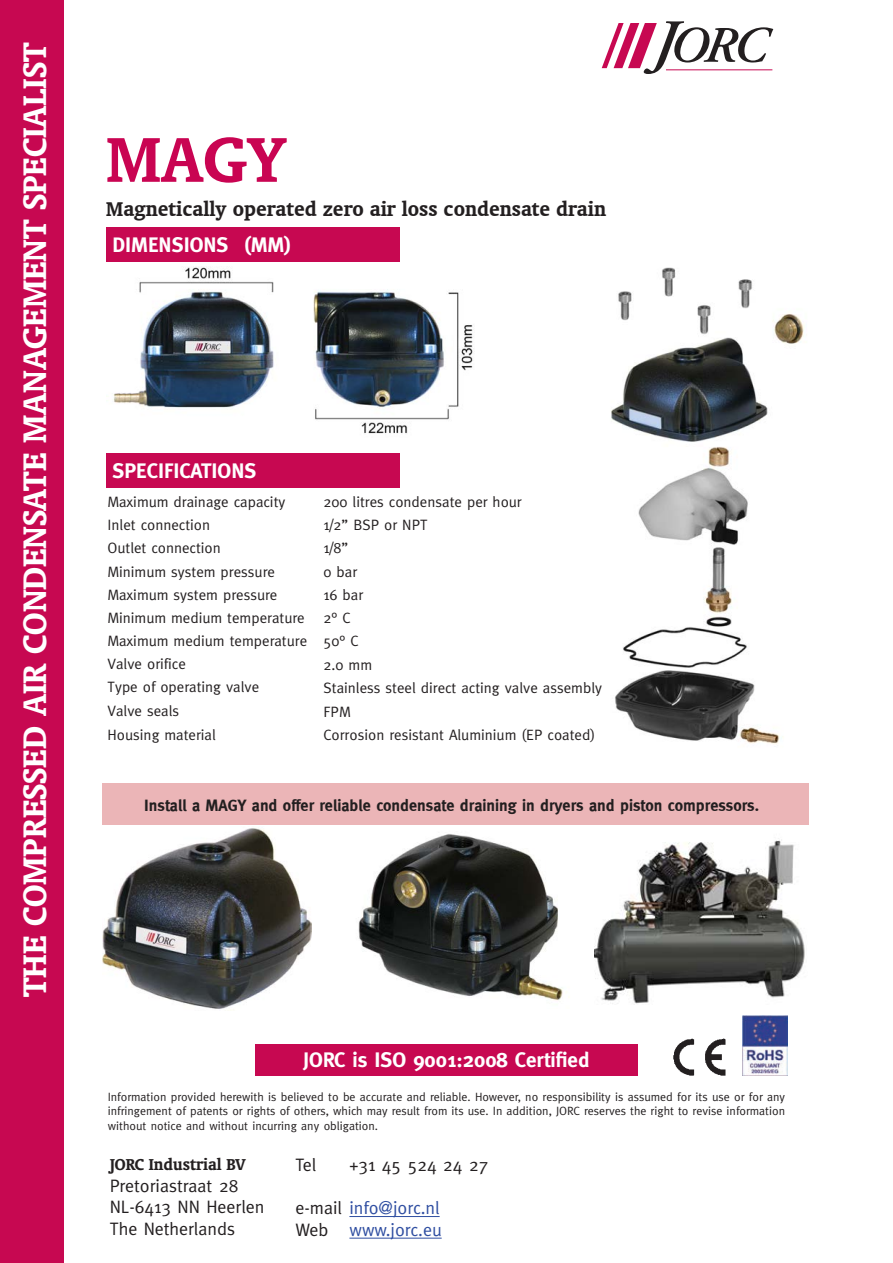
<style>
.page{position:relative;width:893px;height:1263px;background:#fff}
.page>*{position:absolute;margin:0;border:0;box-sizing:border-box;transform-origin:0 0}
.t1{font:700 72px "Oranda BT";color:#c90452}
.t2{font:700 37.2px "Oranda BT";color:#fff}
.t3{font:700 22.5px "Oranda BT";color:#231f20}
.t4{font:700 21px "Meta";color:#fff}
.t5{font:18px/21.6px "Meta";color:#231f20}
.t6{font:18px/21.6px "Meta";color:#2f4ea1}
.t7{font:700 18px "Oranda BT";color:#231f20}
.t8{font:700 16.5px "Meta";color:#231f20}
.t9{font:15px/23.4px "Meta";color:#231f20}
.t10{font:12px/14.4px "Meta";color:#231f20;text-align:justify}
.s1{color:#231f20}
</style>
<div class="page">
<div style="left:106px;top:227px;width:294px;height:35px;background:#c70851"></div>
<div style="left:106px;top:453px;width:294px;height:35px;background:#c70851"></div>
<svg style="left:602px;top:21px;width:171px;height:53px"></svg>
<hr style="left:666px;top:69px;width:106px;height:1px;background:#c70851">
<hr style="left:349px;top:1216px;width:91px;height:1px;background:#2f4ea1">
<hr style="left:349px;top:1238px;width:93px;height:1px;background:#2f4ea1">
<div style="left:0;top:0;width:64px;height:1263px;background:#c70851"></div>
<div style="left:255px;top:1044px;width:382px;height:32px;background:#c70851"></div>
<img style="left:743px;top:1015px;width:44px;height:61px">
<img style="left:673px;top:1038px;width:53px;height:38px">
<img style="left:106px;top:267px;width:367px;height:167px">
<img style="left:611px;top:267px;width:193px;height:477px">
<img style="left:358px;top:834px;width:205px;height:166px">
<img style="left:595px;top:839px;width:210px;height:165px">
<div style="left:103px;top:784px;width:706px;height:41px;background:#ebb5b7"></div>
<img style="left:102px;top:828px;width:209px;height:181px">
<h2 class="t2" style="left:12px;top:997px;width:956px;rotate:-90deg">THE COMPRESSED AIR CONDENSATE MANAGEMENT SPECIALIST</h2>
<h1 class="t1" style="left:106px;top:117px;width:182px">MAGY</h1>
<h3 class="t3" style="left:106px;top:196px;width:501px">Magnetically operated zero air loss condensate drain</h3>
<h3 class="t4" style="left:112px;top:233px;width:180px">DIMENSIONS (MM)</h3>
<h3 class="t4" style="left:112px;top:458px;width:145px">SPECIFICATIONS</h3>
<p class="t9" style="left:108px;top:490px;width:179px">Maximum drainage capacity<br>Inlet connection<br>Outlet connection<br>Minimum system pressure<br>Maximum system pressure</p>
<p class="t9" style="left:324px;top:490px;width:200px">200 litres condensate per hour<br>1/2” BSP or NPT<br>1/8”<br>0 bar<br>16 bar</p>
<p class="t9" style="left:108px;top:606px;width:199px">Minimum medium temperature</p>
<p class="t9" style="left:324px;top:606px;width:28px">2° C</p>
<p class="t9" style="left:108px;top:629px;width:201px">Maximum medium temperature<br>Valve orifice<br>Type of operating valve<br>Valve seals<br>Housing material</p>
<p class="t9" style="left:323px;top:629px;width:280px">50° C<br>2.0 mm<br>Stainless steel direct acting valve assembly<br>FPM<br>Corrosion resistant Aluminium (EP coated)</p>
<p class="t8" style="left:144px;top:795px;width:616px">Install a MAGY and offer reliable condensate draining in dryers and piston compressors.</p>
<h3 class="t4" style="left:303px;top:1047px;width:288px">JORC is ISO 9001:2008 Certified</h3>
<p class="t10" style="left:108px;top:1089px;width:679px">Information provided herewith is believed to be accurate and reliable. However, no responsibility is assumed for its use or for any infringement of patents or rights of others, which may result from its use. In addition, JORC reserves the right to revise information without notice and without incurring any obligation.</p>
<p class="t7" style="left:110px;top:1154px;width:138px">JORC Industrial BV</p>
<p class="t5" style="left:110px;top:1174px;width:156px">Pretoriastraat 28<br>NL-6413 NN Heerlen<br>The Netherlands</p>
<p class="t5" style="left:295px;top:1153px;width:22px">Tel</p>
<p class="t5" style="left:349px;top:1153px;width:140px">+31 45 524 24 27</p>
<p class="t6" style="left:295px;top:1197px;width:148px"><span class="s1">e-mail</span> info@jorc.nl<br><span class="s1">Web</span> www.jorc.eu</p>
</div>
